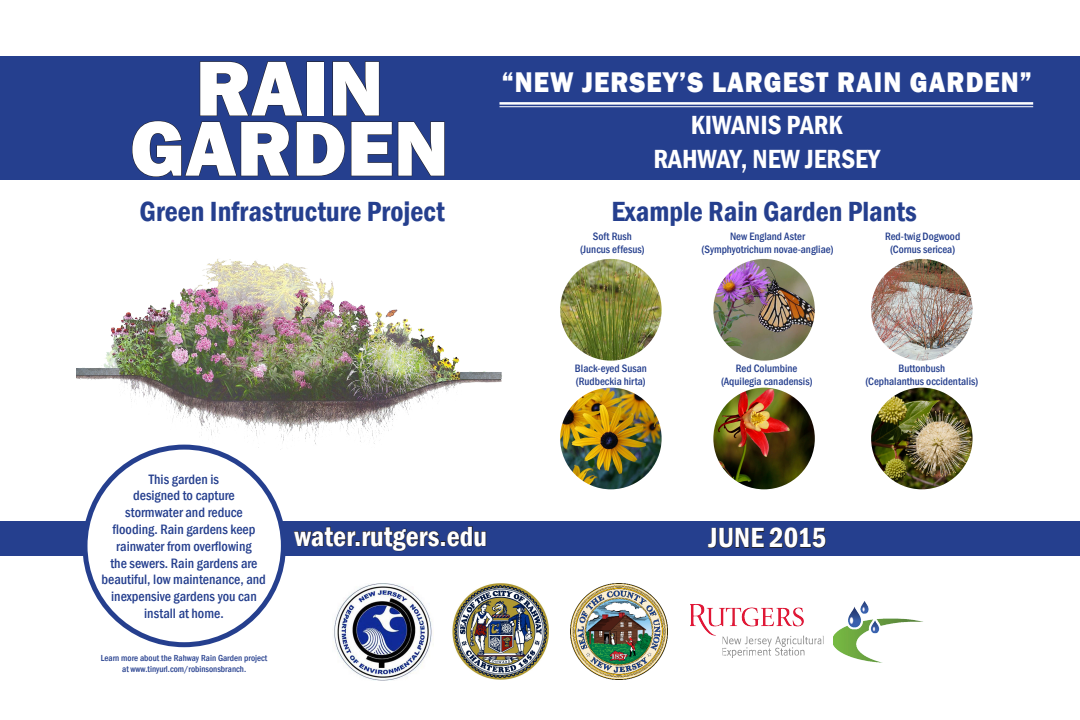
<style>
.page{position:relative;width:1080px;height:720px;background:#fff}
.page>*{position:absolute;margin:0;border:0;box-sizing:border-box;transform-origin:0 0}
.t1{font:800 80.5px "Franklin Gothic";color:#fff}
.t2{font:800 29.3px "Franklin Gothic";letter-spacing:.04em;color:#fff;scale:.89 1}
.t3{font:600 condensed 28.5px "Franklin Gothic";color:#253f8e}
.t4{font:600 condensed 28.5px "Franklin Gothic";color:#fff}
.t5{font:600 condensed 27px "Franklin Gothic";color:#fff}
.t6{font:500 condensed 14px/16.8px "Franklin Gothic";color:#253f8e;text-align:center}
.t7{font:500 condensed 11px "Franklin Gothic";color:#253f8e}
.t8{font:500 condensed 9px/10.8px "Franklin Gothic";color:#253f8e;text-align:center}
</style>
<div class="page">
<img style="left:333px;top:583px;width:99px;height:98px">
<img style="left:452px;top:583px;width:97px;height:96px">
<div style="left:0;top:522px;width:1080px;height:34px;background:#253f8e"></div>
<svg style="left:293px;top:526px;width:194px;height:26px"></svg>
<div style="left:0;top:56px;width:1080px;height:124px;background:#253f8e"></div>
<svg style="left:708px;top:527px;width:118px;height:22px"></svg>
<img style="left:76px;top:259px;width:426px;height:193px">
<svg style="left:132px;top:61px;width:313px;height:116px"></svg>
<div style="left:85px;top:447px;width:198px;height:198px;background:#fff;border-radius:50%"></div>
<div style="left:82px;top:445px;width:204px;height:202px;border:5px solid #253f8e;border-radius:50%"></div>
<img style="left:833px;top:601px;width:90px;height:62px">
<img style="left:571px;top:583px;width:96px;height:97px">
<img style="left:690px;top:604px;width:134px;height:53px">
<img style="left:560px;top:259px;width:102px;height:102px;border-radius:51px">
<img style="left:560px;top:388px;width:102px;height:101px;border-radius:51px">
<img style="left:713px;top:259px;width:102px;height:102px;border-radius:51px">
<img style="left:713px;top:388px;width:102px;height:101px;border-radius:51px">
<img style="left:871px;top:259px;width:102px;height:102px;border-radius:51px">
<img style="left:871px;top:388px;width:102px;height:101px;border-radius:51px">
<hr style="left:499px;top:102px;width:534px;height:3px;background:#fff">
<hr style="left:499px;top:106px;width:534px;height:1px;background:#fff">
<p class="t1" style="left:196px;top:36px;width:189px">RAIN</p>
<p class="t1" style="left:130px;top:97px;width:320px">GARDEN</p>
<p class="t2" style="left:502px;top:63px;width:597px">“NEW JERSEY’S LARGEST RAIN GARDEN”</p>
<p class="t5" style="left:691px;top:107px;width:154px">KIWANIS PARK</p>
<p class="t5" style="left:654px;top:141px;width:228px">RAHWAY, NEW JERSEY</p>
<p class="t3" style="left:139px;top:192px;width:307px">Green Infrastructure Project</p>
<p class="t3" style="left:611px;top:192px;width:307px">Example Rain Garden Plants</p>
<p class="t6" style="left:102px;top:470px;width:166px">This garden is<br>designed to capture<br>stormwater and reduce flooding. Rain gardens keep rainwater from overflowing<br>the sewers. Rain gardens are beautiful, low maintenance, and inexpensive gardens you can install at home.</p>
<p class="t8" style="left:101px;top:652px;width:168px">Learn more about the Rahway Rain Garden project at www.tinyurl.com/robinsonsbranch.</p>
<p class="t4" style="left:295px;top:517px;width:194px">water.rutgers.edu</p>
<p class="t7" style="left:593px;top:229px;width:41px">Soft Rush</p>
<p class="t7" style="left:580px;top:242px;width:66px">(Juncus effesus)</p>
<p class="t7" style="left:575px;top:361px;width:73px">Black-eyed Susan</p>
<p class="t7" style="left:576px;top:374px;width:71px">(Rudbeckia hirta)</p>
<p class="t7" style="left:730px;top:229px;width:76px">New England Aster</p>
<p class="t7" style="left:702px;top:242px;width:133px">(Symphyotrichum novae-angliae)</p>
<p class="t7" style="left:885px;top:229px;width:77px">Red-twig Dogwood</p>
<p class="t7" style="left:890px;top:242px;width:67px">(Cornus sericea)</p>
<p class="t7" style="left:736px;top:361px;width:63px">Red Columbine</p>
<p class="t7" style="left:721px;top:374px;width:93px">(Aquilegia canadensis)</p>
<p class="t7" style="left:898px;top:361px;width:48px">Buttonbush</p>
<p class="t7" style="left:865px;top:374px;width:114px">(Cephalanthus occidentalis)</p>
<p class="t4" style="left:709px;top:519px;width:119px">JUNE 2015</p>
</div>
